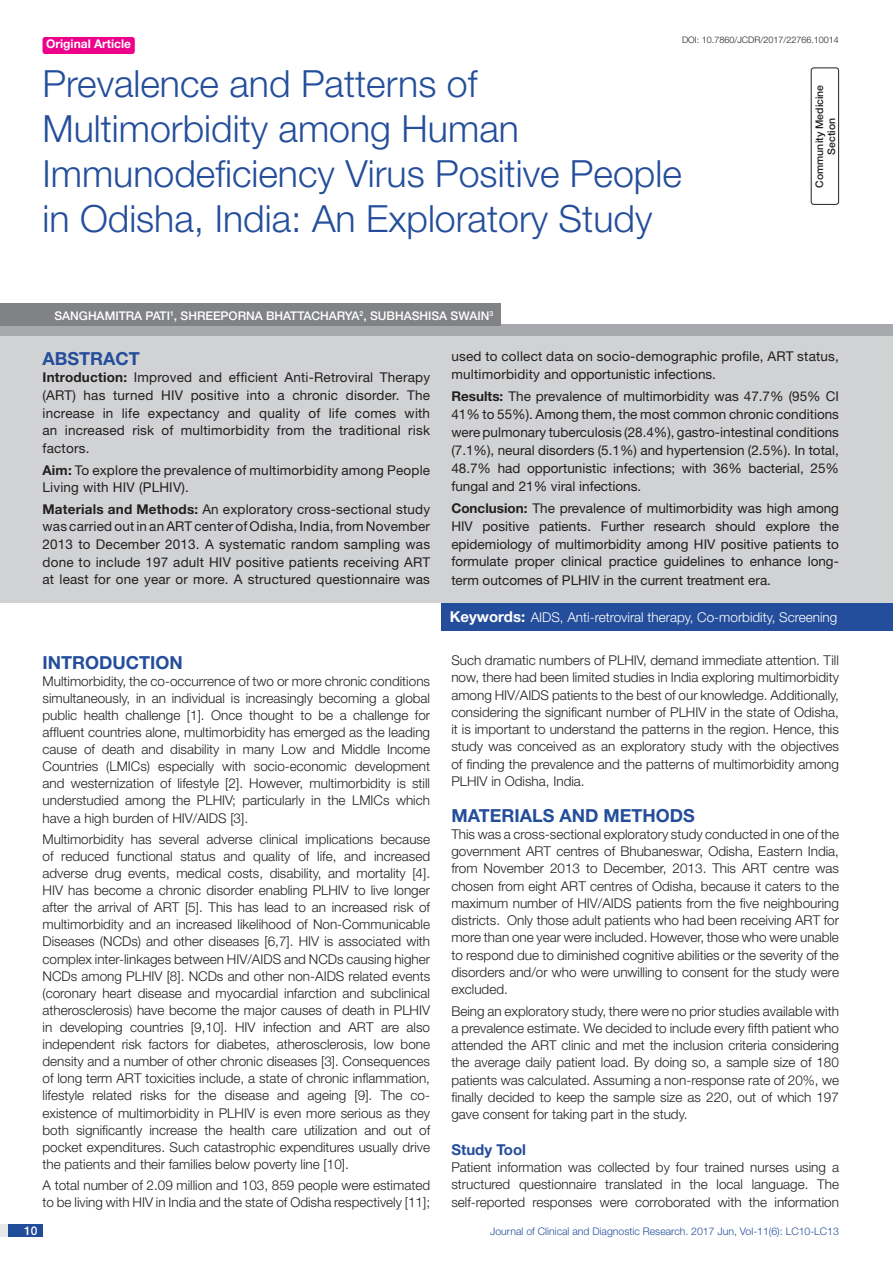
<style>
.page{position:relative;width:893px;height:1263px;background:#fff}
.page>*{position:absolute;margin:0;border:0;box-sizing:border-box;transform-origin:0 0}
.t1{font:300 37.5px/45px "Helvetica Neue";color:#244e9b}
.Heading{font:700 18px "Helvetica Neue";color:#244e9b}
.Abstract_head{font:700 18px "Helvetica Neue";color:#244e9b}
.HEAD_2{font:700 15px "Helvetica Neue";color:#244e9b}
.Body_text{font:300 13.5px/17.1px "Helvetica Neue";color:#231f20;text-align:justify}
.Abstract_Text{font:13.5px/17.5px "Helvetica Neue";letter-spacing:.015em;color:#231f20;text-align:justify}
.Key_words{font:300 13.5px "Helvetica Neue";color:#fff}
.Author{font:500 12px "Helvetica Neue";color:#fff}
.t2{font:700 12px "Helvetica Neue";color:#fff}
.t3{font:300 10.5px "Helvetica Neue";color:#244e9b}
.section{font:500 10.5px "Helvetica Neue";color:#231f20}
.DOI{font:300 9px "Helvetica Neue";color:#231f20}
.s1{font-weight:700}
.s2{font-weight:700;font-size:15px}
</style>
<div class="page">
<div style="left:0;top:1224px;width:43px;height:13px;background:#e6e7e9"></div>
<div style="left:8px;top:1224px;width:35px;height:13px;background:#214c99"></div>
<div style="left:43px;top:37px;width:92px;height:17px;background:#ed028c;border-radius:3px"></div>
<div style="left:811px;top:68px;width:28px;height:137px;border:1px solid #231f20;border-radius:3px"></div>
<div style="left:0;top:325px;width:893px;height:12px;background:#a8a9ad"></div>
<div style="left:0;top:304px;width:500px;height:22px;background:#808285"></div>
<div style="left:0;top:337px;width:893px;height:266px;background:#d1d2d4"></div>
<div style="left:442px;top:603px;width:451px;height:27px;background:#244e9b"></div>
<p class="t2" style="left:46px;top:37px;width:87px">Original Article</p>
<p class="DOI" style="left:682px;top:35px;width:158px">DOI: 10.7860/JCDR/2017/22766.10014</p>
<p class="t1" style="left:43px;top:60px;width:641px">Prevalence and Patterns of Multimorbidity among Human Immunodeficiency Virus Positive People in Odisha, India: An Exploratory Study</p>
<p class="Author" style="left:54px;top:308px;width:440px">SANGHAMITRA PATI<sup>1</sup>, SHREEPORNA BHATTACHARYA<sup>2</sup>, SUBHASHISA SWAIN<sup>3</sup></p>
<p class="section" style="left:813px;top:188px;width:104px;rotate:-90deg">COMMUNITY MEDICINE</p>
<p class="section" style="left:825px;top:155px;width:38px;rotate:-90deg">SECTION</p>
<p class="Abstract_head" style="left:43px;top:347px;width:99px">ABSTRACT</p>
<p class="Abstract_Text" style="left:43px;top:369px;width:389px"><span class="s1">Introduction:</span> Improved and efficient Anti-Retroviral Therapy (ART) has turned HIV positive into a chronic disorder. The increase in life expectancy and quality of life comes with an increased risk of multimorbidity from the traditional risk factors.</p>
<p class="Abstract_Text" style="left:43px;top:461px;width:389px"><span class="s1">Aim:</span> To explore the prevalence of multimorbidity among People<br>Living with HIV (PLHIV).</p>
<p class="Abstract_Text" style="left:43px;top:500px;width:389px"><span class="s1">Materials and Methods:</span> An exploratory cross-sectional study was carried out in an ART center of Odisha, India, from November 2013 to December 2013. A systematic random sampling was done to include 197 adult HIV positive patients receiving ART at least for one year or more. A structured questionnaire was</p>
<p class="Heading" style="left:43px;top:651px;width:142px">INTRODUCTION</p>
<p class="Body_text" style="left:43px;top:672px;width:389px">Multimorbidity, the co-occurrence of two or more chronic conditions simultaneously, in an individual is increasingly becoming a global public health challenge [1]. Once thought to be a challenge for affluent countries alone, multimorbidity has emerged as the leading cause of death and disability in many Low and Middle Income Countries (LMICs) especially with socio-economic development and westernization of lifestyle [2]. However, multimorbidity is still understudied among the PLHIV; particularly in the LMICs which have a high burden of HIV/AIDS [3].</p>
<p class="Body_text" style="left:43px;top:830px;width:389px">Multimorbidity has several adverse clinical implications because of reduced functional status and quality of life, and increased adverse drug events, medical costs, disability, and mortality [4].<br>HIV has become a chronic disorder enabling PLHIV to live longer after the arrival of ART [5]. This has lead to an increased risk of multimorbidity and an increased likelihood of Non-Communicable Diseases (NCDs) and other diseases [6,7]. HIV is associated with complex inter-linkages between HIV/AIDS and NCDs causing higher NCDs among PLHIV [8]. NCDs and other non-AIDS related events (coronary heart disease and myocardial infarction and subclinical atherosclerosis) have become the major causes of death in PLHIV in developing countries [9,10]. HIV infection and ART are also independent risk factors for diabetes, atherosclerosis, low bone density and a number of other chronic diseases [3]. Consequences of long term ART toxicities include, a state of chronic inflammation, lifestyle related risks for the disease and ageing [9]. The co&shy;existence of multimorbidity in PLHIV is even more serious as they both significantly increase the health care utilization and out of pocket expenditures. Such catastrophic expenditures usually drive the patients and their families below poverty line [10].</p>
<p class="Body_text" style="left:43px;top:1176px;width:389px">A total number of 2.09 million and 103, 859 people were estimated to be living with HIV in India and the state of Odisha respectively [11];</p>
<p class="Abstract_Text" style="left:451px;top:348px;width:389px">used to collect data on socio-demographic profile, ART status, multimorbidity and opportunistic infections.</p>
<p class="Abstract_Text" style="left:451px;top:387px;width:389px"><span class="s1">Results:</span> The prevalence of multimorbidity was 47.7% (95% CI 41% to 55%). Among them, the most common chronic conditions were pulmonary tuberculosis (28.4%), gastro-intestinal conditions (7.1%), neural disorders (5.1%) and hypertension (2.5%). In total, 48.7% had opportunistic infections; with 36% bacterial, 25% fungal and 21% viral infections.</p>
<p class="Abstract_Text" style="left:451px;top:499px;width:389px;line-height:18.1px"><span class="s1">Conclusion:</span> The prevalence of multimorbidity was high among HIV positive patients. Further research should explore the epidemiology of multimorbidity among HIV positive patients to formulate proper clinical practice guidelines to enhance long&shy;term outcomes of PLHIV in the current treatment era.</p>
<p class="Key_words" style="left:450px;top:609px;width:389px"><span class="s2">Keywords:</span> AIDS, Anti-retroviral therapy, Co-morbidity, Screening</p>
<p class="Body_text" style="left:451px;top:651px;width:389px">Such dramatic numbers of PLHIV, demand immediate attention. Till now, there had been limited studies in India exploring multimorbidity among HIV/AIDS patients to the best of our knowledge. Additionally, considering the significant number of PLHIV in the state of Odisha, it is important to understand the patterns in the region. Hence, this study was conceived as an exploratory study with the objectives of finding the prevalence and the patterns of multimorbidity among PLHIV in Odisha, India.</p>
<p class="Heading" style="left:451px;top:804px;width:245px">MATERIALS AND METHODS</p>
<p class="Body_text" style="left:451px;top:825px;width:389px">This was a cross-sectional exploratory study conducted in one of the government ART centres of Bhubaneswar, Odisha, Eastern India, from November 2013 to December, 2013. This ART centre was chosen from eight ART centres of Odisha, because it caters to the maximum number of HIV/AIDS patients from the five neighbouring districts. Only those adult patients who had been receiving ART for more than one year were included. However, those who were unable to respond due to diminished cognitive abilities or the severity of the disorders and/or who were unwilling to consent for the study were excluded.</p>
<p class="Body_text" style="left:451px;top:1002px;width:389px">Being an exploratory study, there were no prior studies available with a prevalence estimate. We decided to include every fifth patient who attended the ART clinic and met the inclusion criteria considering the average daily patient load. By doing so, a sample size of 180 patients was calculated. Assuming a non-response rate of 20%, we finally decided to keep the sample size as 220, out of which 197 gave consent for taking part in the study.</p>
<p class="HEAD_2" style="left:451px;top:1140px;width:76px">Study Tool</p>
<p class="Body_text" style="left:451px;top:1158px;width:389px">Patient information was collected by four trained nurses using a structured questionnaire translated in the local language. The self-reported responses were corroborated with the information</p>
<p class="Author" style="left:24px;top:1223px;width:15px">10</p>
<p class="t3" style="left:490px;top:1225px;width:350px">Journal of Clinical and Diagnostic Research. 2017 Jun, Vol-11(6): LC10-LC13</p>
</div>
